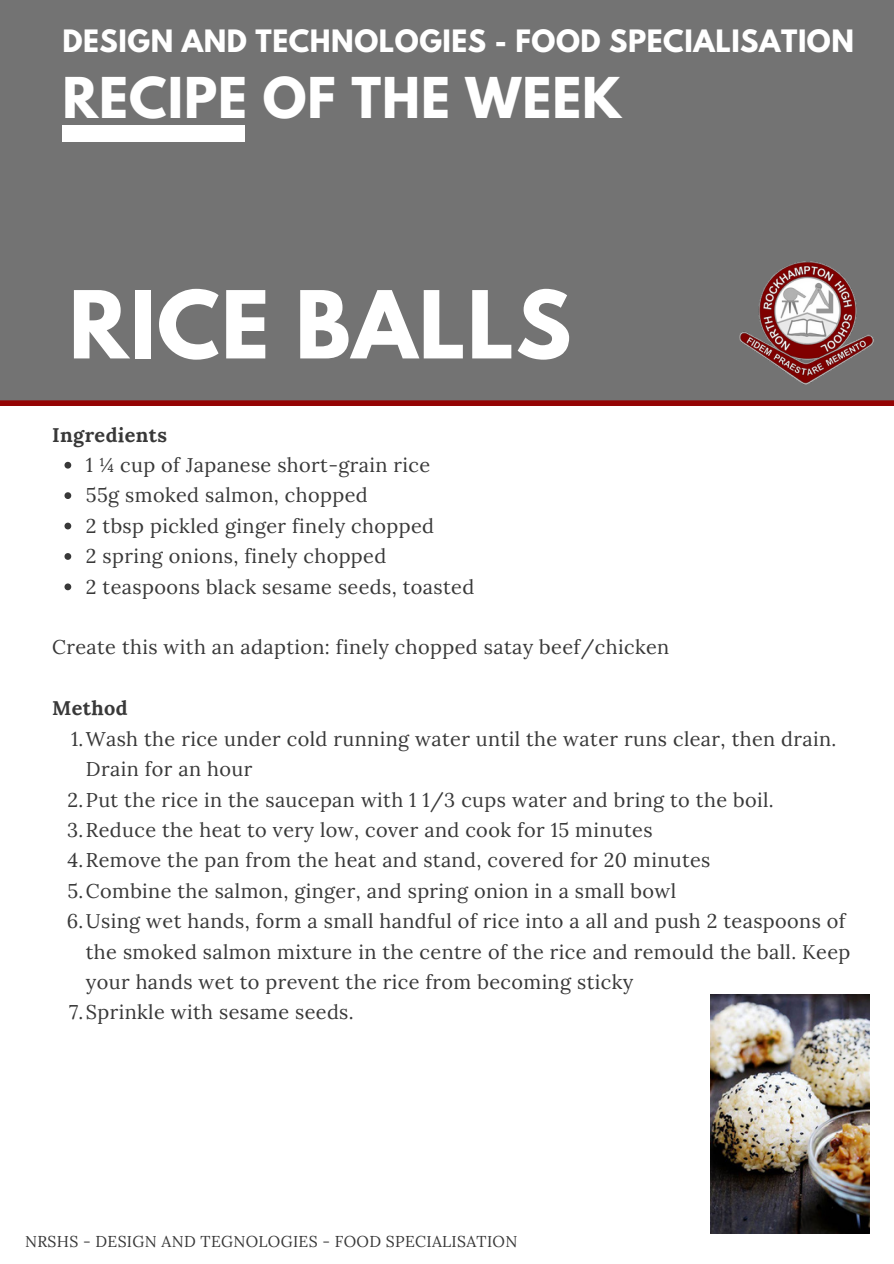
<style>
.page{position:relative;width:894px;height:1264px;background:#fff}
.page>*{position:absolute;margin:0;border:0;box-sizing:border-box;transform-origin:0 0}
.t1{font:700 82.8px "League Spartan";letter-spacing:.02em;color:#fff}
.t2{font:700 49.8px "League Spartan";letter-spacing:.02em;color:#fff}
.t3{font:700 27.3px "League Spartan";letter-spacing:.02em;color:#fff}
.t4{font:19.8px/30.5px "Lora";letter-spacing:.02em;color:#383838}
.t5{font:700 19.8px "Lora";letter-spacing:.02em;color:#383838}
.t6{font:15.75px "Lora";letter-spacing:.02em;color:#383838}
</style>
<div class="page">
<div style="left:0;top:0;width:893px;height:400px;background:#737373"></div>
<div style="left:63px;top:125px;width:182px;height:17px;background:#fff"></div>
<svg style="left:64px;top:462px;width:7px;height:6px"></svg>
<svg style="left:64px;top:492px;width:7px;height:7px"></svg>
<svg style="left:64px;top:522px;width:7px;height:7px"></svg>
<svg style="left:64px;top:553px;width:7px;height:7px"></svg>
<svg style="left:64px;top:583px;width:7px;height:7px"></svg>
<div style="left:0;top:400px;width:893px;height:6px;background:#940303"></div>
<img style="left:739px;top:261px;width:135px;height:124px">
<img style="left:710px;top:994px;width:159px;height:239px">
<p class="t3" style="left:62px;top:28px;width:792px">DESIGN AND TECHNOLOGIES - FOOD SPECIALISATION</p>
<p class="t2" style="left:62px;top:73px;width:560px">RECIPE OF THE WEEK</p>
<p class="t1" style="left:69px;top:284px;width:504px">RICE BALLS</p>
<p class="t5" style="left:52px;top:421px;width:116px">Ingredients</p>
<p class="t4" style="left:86px;top:449px;width:346px">1 ¼ cup of Japanese short-grain rice</p>
<p class="t4" style="left:86px;top:480px;width:283px">55g smoked salmon, chopped</p>
<p class="t4" style="left:86px;top:510px;width:349px">2 tbsp pickled ginger finely chopped</p>
<p class="t4" style="left:86px;top:540px;width:302px">2 spring onions, finely chopped</p>
<p class="t4" style="left:86px;top:571px;width:390px">2 teaspoons black sesame seeds, toasted</p>
<p class="t4" style="left:52px;top:632px;width:618px">Create this with an adaption: finely chopped satay beef/chicken</p>
<p class="t5" style="left:52px;top:695px;width:77px">Method</p>
<p class="t4" style="left:86px;top:723px;width:752px;text-indent:-15px">1.Wash the rice under cold running water until the water runs clear, then drain.<br>Drain for an hour</p>
<p class="t4" style="left:68px;top:784px;width:707px">2.Put the rice in the saucepan with 1 1/3 cups water and bring to the boil.</p>
<p class="t4" style="left:67px;top:814px;width:586px">3.Reduce the heat to very low, cover and cook for 15 minutes</p>
<p class="t4" style="left:67px;top:844px;width:644px">4.Remove the pan from the heat and stand, covered for 20 minutes</p>
<p class="t4" style="left:67px;top:875px;width:610px">5.Combine the salmon, ginger, and spring onion in a small bowl</p>
<p class="t4" style="left:86px;top:905px;width:765px;text-indent:-19px">6.Using wet hands, form a small handful of rice into a all and push 2 teaspoons of the smoked salmon mixture in the centre of the rice and remould the ball. Keep your hands wet to prevent the rice from becoming sticky</p>
<p class="t4" style="left:69px;top:996px;width:286px">7.Sprinkle with sesame seeds.</p>
<p class="t6" style="left:25px;top:1231px;width:493px">NRSHS - DESIGN AND TEGNOLOGIES - FOOD SPECIALISATION</p>
</div>
